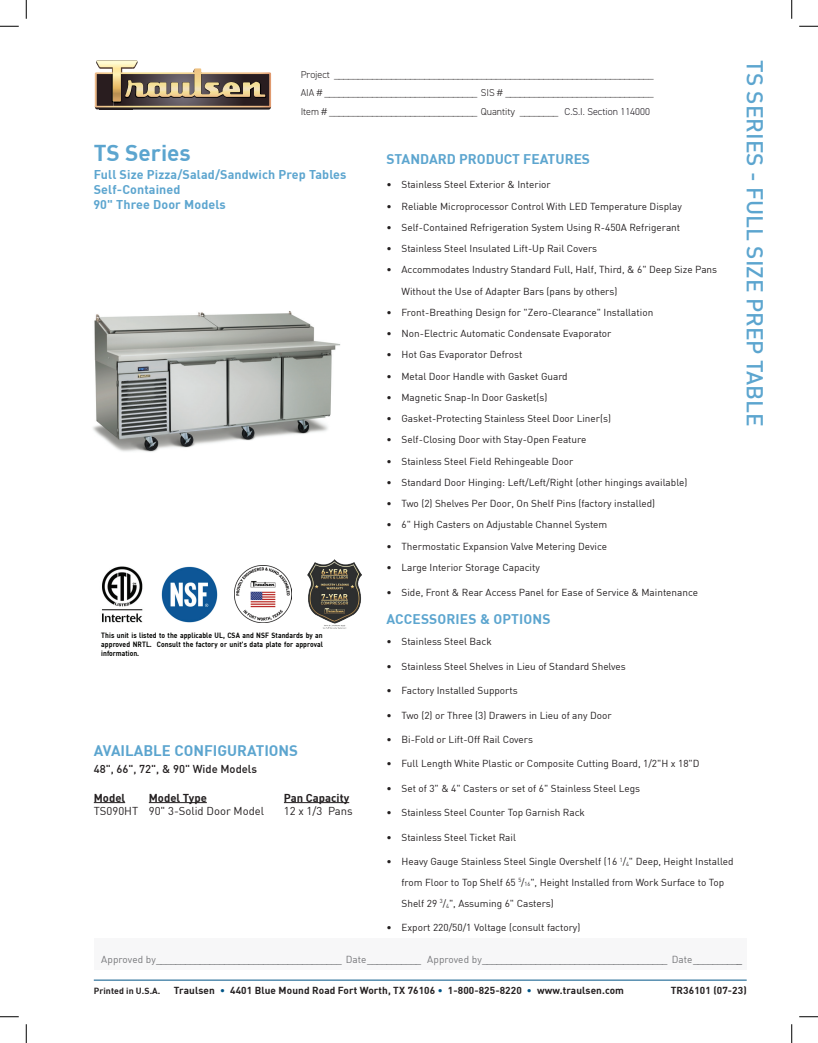
<style>
.page{position:relative;width:818px;height:1043px;background:#fff}
.page>*{position:absolute;margin:0;border:0;box-sizing:border-box;transform-origin:0 0}
.t1{font:500 22.5px "DIN";color:#5ca5cf}
.t2{font:700 22.5px "DIN";color:#5ca5cf}
.t3{font:700 15px "DIN";color:#5ca5cf}
.t4{font:700 13.75px "DIN";color:#5ca5cf}
.t5{font:700 12.5px/15px "DIN";letter-spacing:.01em;color:#5ca5cf}
.t6{font:11.25px "DIN";color:#231f20}
.t7{font:500 11.25px "DIN";color:#231f20}
.t8{font:700 11.25px "DIN";color:#231f20}
.t9{font:10px/20.9px "DIN";color:#231f20}
.t10{font:300 10px/18.8px "DIN2014";color:#231f20;text-align:justify}
.t11{font:10px "DIN";letter-spacing:.01em;color:#757679}
.t12{font:700 10px "DIN";letter-spacing:.01em;color:#231f20}
.t13{font:700 8.75px "DIN";letter-spacing:.01em;color:#231f20}
.t14{font:700 7.5px/9px "DIN";letter-spacing:.01em;color:#040503;text-align:justify;scale:.9 1}
.s1{color:#201c23}
.s2{font-size:5.88px}
.s3{color:#57585a}
.s4{color:#015486}
</style>
<div class="page">
<div style="left:94px;top:938px;width:652px;height:31px;background:#f7f7f8"></div>
<hr style="left:94px;top:979px;width:652px;height:1px;background:#015486">
<img style="left:133px;top:74px;width:139px;height:36px">
<img style="left:100px;top:109px;width:13px;height:1px">
<img style="left:113px;top:109px;width:20px;height:1px">
<svg style="left:95px;top:60px;width:176px;height:49px"></svg>
<hr style="left:94px;top:802px;width:31px;height:1px;background:#231f20">
<hr style="left:149px;top:802px;width:58px;height:1px;background:#231f20">
<hr style="left:284px;top:802px;width:65px;height:1px;background:#231f20">
<img style="left:93px;top:311px;width:248px;height:141px">
<img style="left:234px;top:566px;width:57px;height:56px">
<img style="left:102px;top:566px;width:41px;height:56px">
<img style="left:161px;top:566px;width:57px;height:56px">
<img style="left:308px;top:559px;width:54px;height:70px">
<svg style="left:0;top:25px;width:19px;height:2px"></svg>
<svg style="left:799px;top:25px;width:19px;height:2px"></svg>
<svg style="left:0;top:1016px;width:19px;height:1px"></svg>
<svg style="left:799px;top:1016px;width:19px;height:1px"></svg>
<svg style="left:25px;top:0;width:2px;height:19px"></svg>
<svg style="left:25px;top:1024px;width:2px;height:18px"></svg>
<svg style="left:791px;top:0;width:1px;height:19px"></svg>
<svg style="left:791px;top:1024px;width:1px;height:18px"></svg>
<p class="t10" style="left:300px;top:65px;width:354px">Project ___________________________________________________________________ AIA # ________________________________ SIS # _______________________________ Item # _______________________________ Quantity ________ <span class="s1">C.S.I. Section 114000</span></p>
<h1 class="t2" style="left:94px;top:142px;width:99px">TS Series</h1>
<p class="t5" style="left:94px;top:167px;width:254px">Full Size Pizza/Salad/Sandwich Prep Tables<br>Self-Contained</p>
<p class="t5" style="left:93px;top:198px;width:134px">90" Three Door Models</p>
<p class="t14" style="left:101px;top:631px;width:248px">This unit is listed to the applicable UL, CSA and NSF Standards by an approved NRTL. Consult the factory or unit's data plate for approval information.</p>
<h2 class="t3" style="left:94px;top:743px;width:206px">AVAILABLE CONFIGURATIONS</h2>
<p class="t7" style="left:94px;top:763px;width:165px">48", 66", 72", &amp; 90" Wide Models</p>
<p class="t8" style="left:94px;top:792px;width:33px">Model</p>
<p class="t8" style="left:149px;top:792px;width:59px">Model Type</p>
<p class="t8" style="left:284px;top:792px;width:67px">Pan Capacity</p>
<p class="t6" style="left:94px;top:806px;width:172px">TS090HT 90" 3-Solid Door Model</p>
<p class="t6" style="left:284px;top:806px;width:70px">12 x 1/3 Pans</p>
<h3 class="t4" style="left:386px;top:152px;width:205px">STANDARD PRODUCT FEATURES</h3>
<p class="t9" style="left:386px;top:175px;width:166px">• Stainless Steel Exterior &amp; Interior</p>
<p class="t9" style="left:386px;top:196px;width:297px">• Reliable Microprocessor Control With LED Temperature Display</p>
<p class="t9" style="left:386px;top:217px;width:295px">• Self-Contained Refrigeration System Using R-450A Refrigerant</p>
<p class="t9" style="left:386px;top:239px;width:212px">• Stainless Steel Insulated Lift-Up Rail Covers</p>
<p class="t9" style="left:401px;top:260px;width:317px;line-height:21.2px;text-indent:-15px">• Accommodates Industry Standard Full, Half, Third, &amp; 6" Deep Size Pans<br>Without the Use of Adapter Bars (pans by others)</p>
<p class="t9" style="left:386px;top:302px;width:268px">• Front-Breathing Design for "Zero-Clearance" Installation</p>
<p class="t9" style="left:386px;top:324px;width:226px">• Non-Electric Automatic Condensate Evaporator</p>
<p class="t9" style="left:386px;top:345px;width:137px">• Hot Gas Evaporator Defrost</p>
<p class="t9" style="left:386px;top:366px;width:183px">• Metal Door Handle with Gasket Guard</p>
<p class="t9" style="left:386px;top:387px;width:162px">• Magnetic Snap-In Door Gasket(s)</p>
<p class="t9" style="left:386px;top:409px;width:226px">• Gasket-Protecting Stainless Steel Door Liner(s)</p>
<p class="t9" style="left:386px;top:430px;width:201px">• Self-Closing Door with Stay-Open Feature</p>
<p class="t9" style="left:386px;top:451px;width:188px">• Stainless Steel Field Rehingeable Door</p>
<p class="t9" style="left:386px;top:472px;width:302px">• Standard Door Hinging: Left/Left/Right (other hingings available)</p>
<p class="t9" style="left:386px;top:494px;width:270px">• Two (2) Shelves Per Door, On Shelf Pins (factory installed)</p>
<p class="t9" style="left:386px;top:515px;width:222px">• 6" High Casters on Adjustable Channel System</p>
<p class="t9" style="left:386px;top:536px;width:222px">• Thermostatic Expansion Valve Metering Device</p>
<p class="t9" style="left:386px;top:557px;width:155px">• Large Interior Storage Capacity</p>
<p class="t9" style="left:386px;top:582px;width:313px">• Side, Front &amp; Rear Access Panel for Ease of Service &amp; Maintenance</p>
<h3 class="t4" style="left:386px;top:612px;width:165px">ACCESSORIES &amp; OPTIONS</h3>
<p class="t9" style="left:386px;top:632px;width:107px">• Stainless Steel Back</p>
<p class="t9" style="left:386px;top:656px;width:241px">• Stainless Steel Shelves in Lieu of Standard Shelves</p>
<p class="t9" style="left:386px;top:680px;width:133px">• Factory Installed Supports</p>
<p class="t9" style="left:386px;top:705px;width:227px">• Two (2) or Three (3) Drawers in Lieu of any Door</p>
<p class="t9" style="left:386px;top:729px;width:148px">• Bi-Fold or Lift-Off Rail Covers</p>
<p class="t9" style="left:386px;top:754px;width:314px">• Full Length White Plastic or Composite Cutting Board, 1/2"H x 18"D</p>
<p class="t9" style="left:386px;top:778px;width:255px">• Set of 3" &amp; 4" Casters or set of 6" Stainless Steel Legs</p>
<p class="t9" style="left:386px;top:802px;width:200px">• Stainless Steel Counter Top Garnish Rack</p>
<p class="t9" style="left:386px;top:827px;width:131px">• Stainless Steel Ticket Rail</p>
<p class="t9" style="left:401px;top:851px;width:333px;text-indent:-15px">• Heavy Gauge Stainless Steel Single Overshelf (16 <sup>1</sup>/<span class="s2">4</span>" Deep, Height Installed from Floor to Top Shelf 65 <sup>5</sup>/<sub>16</sub>", Height Installed from Work Surface to Top<br>Shelf 29 <sup>3</sup>/<sub>4</sub>", Assuming 6" Casters)</p>
<p class="t9" style="left:386px;top:917px;width:195px">• Export 220/50/1 Voltage (consult factory)</p>
<h1 class="t1" style="left:765px;top:60px;width:368px;rotate:90deg">TS SERIES - FULL SIZE PREP TABLE</h1>
<p class="t11" style="left:101px;top:955px;width:642px">Approved by______________________________________ Date___________ Approved by______________________________________ Date_________<span class="s3">_</span></p>
<p class="t13" style="left:94px;top:986px;width:68px">Printed in U.S.A.</p>
<p class="t12" style="left:174px;top:985px;width:451px">Traulsen <span class="s4">•</span> 4401 Blue Mound Road Fort Worth, TX 76106 <span class="s4">•</span> 1-800-825-8220 <span class="s4">•</span> www.traulsen.com</p>
<p class="t12" style="left:670px;top:985px;width:77px">TR36101 (07-23)</p>
</div>
